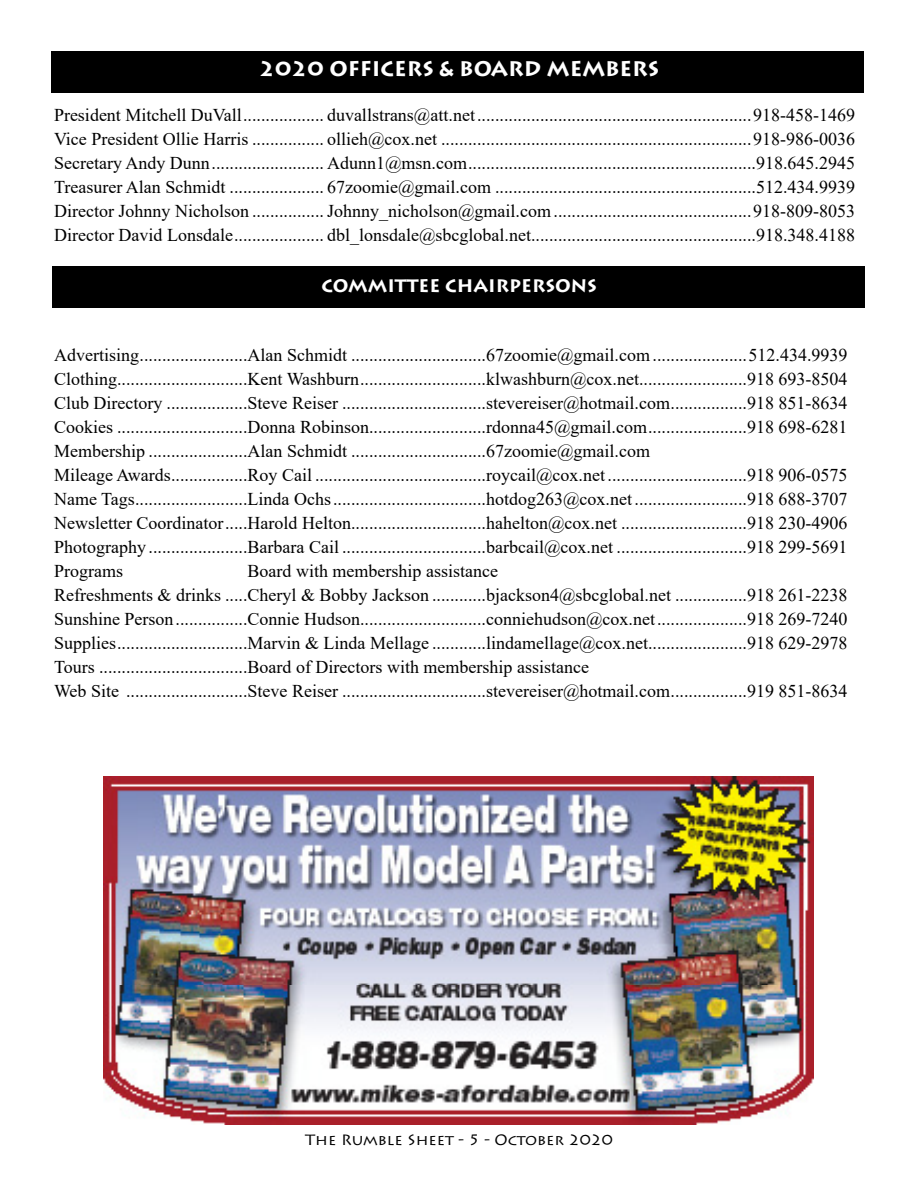
<style>
.page{position:relative;width:918px;height:1188px;background:#fff}
.page>*{position:absolute;margin:0;border:0;box-sizing:border-box;transform-origin:0 0}
.t1{font:700 21px "Lithos Pro";color:#fff}
.t2{font:18px/24px "Times New Roman";color:#000}
.t3{font:700 18px "Lithos Pro";color:#fff}
.t4{font:15px "Lithos Pro";color:#000;scale:1.04 1}
</style>
<div class="page">
<div style="left:53px;top:266px;width:812px;height:42px;background:#000"></div>
<div style="left:52px;top:52px;width:812px;height:41px;background:#000"></div>
<img style="left:104px;top:776px;width:709px;height:349px">
<p class="t1" style="left:259px;top:57px;width:402px">2020 OFFICERS &amp; BOARD MEMBERS</p>
<p class="t2" style="left:54px;top:103px;width:803px">President Mitchell DuVall.................. duvallstrans@att.net.............................................................918-458-1469.<br>Vice President Ollie Harris ................ ollieh@cox.net .....................................................................918-986-0036.<br>Secretary Andy Dunn......................... Adunn1@msn.com................................................................918.645.2945.<br>Treasurer Alan Schmidt ..................... 67zoomie@gmail.com ..........................................................512.434.9939<br>Director Johnny Nicholson ................ Johnny_nicholson@gmail.com............................................918-809-8053.<br>Director David Lonsdale.................... dbl_lonsdale@sbcglobal.net..................................................918.348.4188</p>
<p class="t3" style="left:321px;top:275px;width:277px">COMMITTEE CHAIRPERSONS</p>
<p class="t2" style="left:54px;top:343px;width:795px">Advertising........................Alan Schmidt ..............................67zoomie@gmail.com.....................512.434.9939<br>Clothing.............................Kent Washburn............................klwashburn@cox.net........................918 693-8504<br>Club Directory ..................Steve Reiser ................................stevereiser@hotmail.com.................918 851-8634<br>Cookies .............................Donna Robinson..........................rdonna45@gmail.com......................918 698-6281<br>Membership ......................Alan Schmidt ..............................67zoomie@gmail.com<br>Mileage Awards.................Roy Cail ......................................roycail@cox.net...............................918 906-0575<br>Name Tags.........................Linda Ochs..................................hotdog263@cox.net.........................918 688-3707<br>Newsletter Coordinator.....Harold Helton..............................hahelton@cox.net ............................918 230-4906<br>Photography ......................Barbara Cail ................................barbcail@cox.net .............................918 299-5691<br>Programs</p>
<p class="t2" style="left:54px;top:559px;width:795px;text-indent:194px">Board with membership assistance<br>Refreshments &amp; drinks .....Cheryl &amp; Bobby Jackson ............bjackson4@sbcglobal.net ................918 261-2238<br>Sunshine Person................Connie Hudson............................conniehudson@cox.net....................918 269-7240<br>Supplies.............................Marvin &amp; Linda Mellage ............lindamellage@cox.net......................918 629-2978<br>Tours .................................Board of Directors with membership assistance<br>Web Site ...........................Steve Reiser ................................stevereiser@hotmail.com.................919 851-8634</p>
<p class="t4" style="left:305px;top:1131px;width:297px">The Rumble Sheet - 5 - October 2020</p>
</div>
